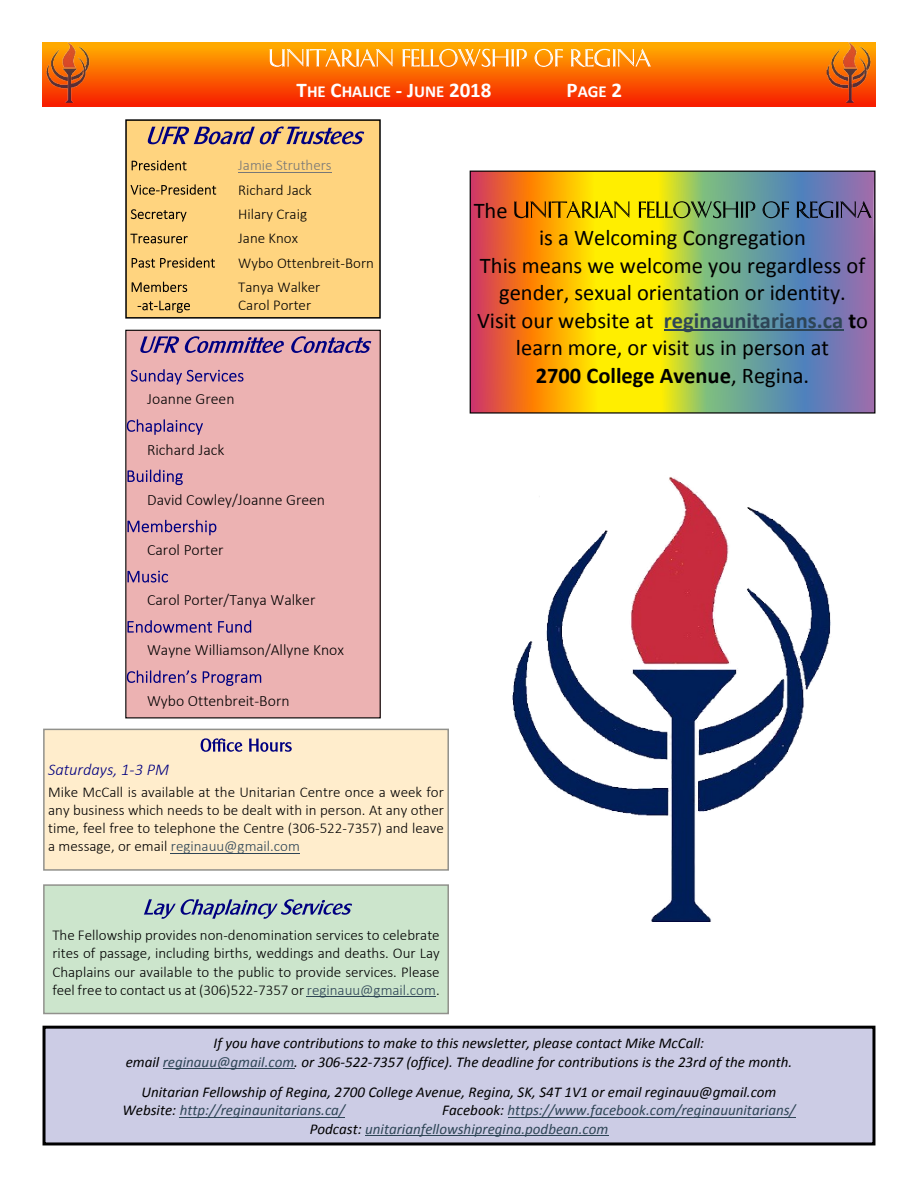
<style>
.page{position:relative;width:918px;height:1188px;background:#fff}
.page>*{position:absolute;margin:0;border:0;box-sizing:border-box;transform-origin:0 0}
.t1{font:22.5px/27.5px "Calibri";color:#000;text-align:center}
.t2{font:700 16.8px "Calibri";color:#fff}
.t3{font:italic 300 16.5px "Calibri";color:#000080}
.t4{font:300 15.75px "Calibri";color:#000}
.t5{font:300 15px/18.3px "Calibri";color:#000;text-align:justify}
.t6{font:italic 15px/18.3px "Calibri";color:#000;text-align:center}
.t7{font:italic 15px/18.3px "Calibri";color:#2e4556}
.t8{font:300 15px "Calibri";color:#777}
.s1{font-size:21px}
.s2{color:#2e4556}
.s3{font-weight:700;color:#2e4556}
.s4{font-weight:700}
.s5{color:#000}
</style>
<div class="page">
<div style="left:43px;top:43px;width:833px;height:63px;background:linear-gradient(to bottom,#ffb100,#f71b00)"></div>
<svg style="left:270px;top:49px;width:123px;height:18px;background:#fdab43"></svg>
<svg style="left:402px;top:49px;width:125px;height:18px;background:#fdad48"></svg>
<svg style="left:535px;top:49px;width:28px;height:18px"></svg>
<svg style="left:571px;top:49px;width:80px;height:18px"></svg>
<img style="left:46px;top:42px;width:44px;height:60px">
<img style="left:827px;top:42px;width:43px;height:60px">
<div style="left:126px;top:330px;width:254px;height:388px;background:#ecb2b2"></div>
<div style="left:125px;top:330px;width:256px;height:388px;border:1px solid #000"></div>
<svg style="left:140px;top:336px;width:39px;height:17px"></svg>
<svg style="left:185px;top:336px;width:99px;height:17px"></svg>
<svg style="left:291px;top:336px;width:80px;height:17px"></svg>
<svg style="left:131px;top:369px;width:113px;height:16px"></svg>
<svg style="left:127px;top:419px;width:76px;height:16px"></svg>
<svg style="left:127px;top:470px;width:56px;height:15px"></svg>
<svg style="left:127px;top:520px;width:89px;height:15px"></svg>
<svg style="left:127px;top:571px;width:41px;height:12px"></svg>
<svg style="left:127px;top:620px;width:85px;height:13px"></svg>
<svg style="left:218px;top:620px;width:33px;height:13px"></svg>
<svg style="left:127px;top:670px;width:70px;height:13px"></svg>
<svg style="left:203px;top:671px;width:58px;height:15px"></svg>
<div style="left:126px;top:120px;width:254px;height:198px;background:#ffd47f"></div>
<div style="left:125px;top:119px;width:256px;height:200px;border:2px solid #000"></div>
<svg style="left:147px;top:126px;width:217px;height:18px"></svg>
<svg style="left:132px;top:160px;width:55px;height:10px"></svg>
<hr style="left:238px;top:172px;width:94px;height:1px;background:#777">
<svg style="left:131px;top:184px;width:85px;height:11px"></svg>
<svg style="left:131px;top:209px;width:56px;height:13px"></svg>
<svg style="left:130px;top:234px;width:58px;height:9px"></svg>
<svg style="left:132px;top:257px;width:83px;height:11px"></svg>
<svg style="left:132px;top:282px;width:55px;height:10px"></svg>
<svg style="left:138px;top:301px;width:52px;height:12px"></svg>
<div style="left:44px;top:729px;width:404px;height:141px;background:#ffedcc"></div>
<div style="left:43px;top:729px;width:406px;height:142px;border:2px solid #91918c"></div>
<svg style="left:201px;top:738px;width:41px;height:14px"></svg>
<svg style="left:249px;top:739px;width:43px;height:13px"></svg>
<hr style="left:171px;top:853px;width:129px;height:1px;background:#2e4556">
<div style="left:44px;top:1027px;width:830px;height:117px;background:#cccce5"></div>
<div style="left:43px;top:1026px;width:832px;height:119px;border:3px solid #000"></div>
<hr style="left:163px;top:1068px;width:131px;height:1px;background:#2e4556">
<hr style="left:180px;top:1117px;width:165px;height:1px;background:#2e4556">
<hr style="left:508px;top:1117px;width:287px;height:1px;background:#2e4556">
<hr style="left:365px;top:1135px;width:243px;height:1px;background:#2e4556">
<div style="left:44px;top:885px;width:404px;height:129px;background:#cce5cc"></div>
<div style="left:43px;top:884px;width:406px;height:130px;border:2px solid #91918c"></div>
<svg style="left:144px;top:899px;width:208px;height:20px"></svg>
<hr style="left:307px;top:997px;width:129px;height:1px;background:#2e4556">
<svg style="left:470px;top:171px;width:405px;height:242px;background:#b29f52"></svg>
<hr style="left:664px;top:330px;width:179px;height:1px;background:#2e4556">
<img style="left:512px;top:477px;width:319px;height:445px">
<p class="t2" style="left:297px;top:84px;width:197px"><span class="s1">T</span>HE <span class="s1">C</span>HALICE <span class="s1">- J</span>UNE <span class="s1">2018</span></p>
<p class="t2" style="left:567px;top:84px;width:57px"><span class="s1">P</span>AGE <span class="s1">2</span></p>
<p class="t8" style="left:238px;top:159px;width:95px">Jamie Struthers</p>
<p class="t5" style="left:238px;top:179px;width:137px;line-height:24.3px;text-align:left">Richard Jack<br>Hilary Craig<br>Jane Knox<br>Wybo Ottenbreit-Born<br>Tanya Walker</p>
<p class="t5" style="left:238px;top:297px;width:74px">Carol Porter</p>
<p class="t4" style="left:147px;top:393px;width:89px">Joanne Green</p>
<p class="t4" style="left:147px;top:443px;width:79px">Richard Jack</p>
<p class="t4" style="left:147px;top:493px;width:180px">David Cowley/Joanne Green</p>
<p class="t4" style="left:147px;top:543px;width:78px">Carol Porter</p>
<p class="t4" style="left:147px;top:593px;width:170px">Carol Porter/Tanya Walker</p>
<p class="t4" style="left:147px;top:644px;width:198px">Wayne Williamson/Allyne Knox</p>
<p class="t4" style="left:147px;top:694px;width:144px">Wybo Ottenbreit-Born</p>
<p class="t3" style="left:48px;top:762px;width:122px">Saturdays, 1-3 PM</p>
<p class="t5" style="left:48px;top:784px;width:397px">Mike McCall is available at the Unitarian Centre once a week for any business which needs to be dealt with in person. At any other time, feel free to telephone the Centre (306-522-7357) and leave a message, or email <span class="s2">reginauu@gmail.com</span></p>
<h1 class="t1" style="left:474px;top:198px;width:36px">The</h1>
<h1 class="t1" style="left:477px;top:226px;width:392px">is a Welcoming Congregation<br>This means we welcome you regardless of gender, sexual orientation or identity.<br>Visit our website at <span class="s3">reginaunitarians.ca</span> <span class="s4">t</span>o learn more, or visit us in person at<br><span class="s4">2700 College Avenue</span>, Regina.</h1>
<p class="t5" style="left:52px;top:927px;width:389px">The Fellowship provides non-denomination services to celebrate rites of passage, including births, weddings and deaths. Our Lay Chaplains our available to the public to provide services. Please feel free to contact us at (306)522-7357 or <span class="s2">reginauu@gmail.com</span>.</p>
<p class="t6" style="left:126px;top:1036px;width:668px">If you have contributions to make to this newsletter, please contact Mike McCall:<br>email <span class="s2">reginauu@gmail.com</span>. or 306-522-7357 (office). The deadline for contributions is the 23rd of the month.</p>
<p class="t6" style="left:123px;top:1084px;width:655px;text-align:left;text-indent:19px">Unitarian Fellowship of Regina, 2700 College Avenue, Regina, SK, S4T 1V1 or email reginauu@gmail.com<br>Website: <span class="s2">http://reginaunitarians.ca/</span></p>
<p class="t7" style="left:310px;top:1102px;width:487px;text-indent:133px"><span class="s5">Facebook:</span> https://www.facebook.com/reginauunitarians/<br><span class="s5">Podcast:</span> unitarianfellowshipregina.podbean.com</p>
</div>
